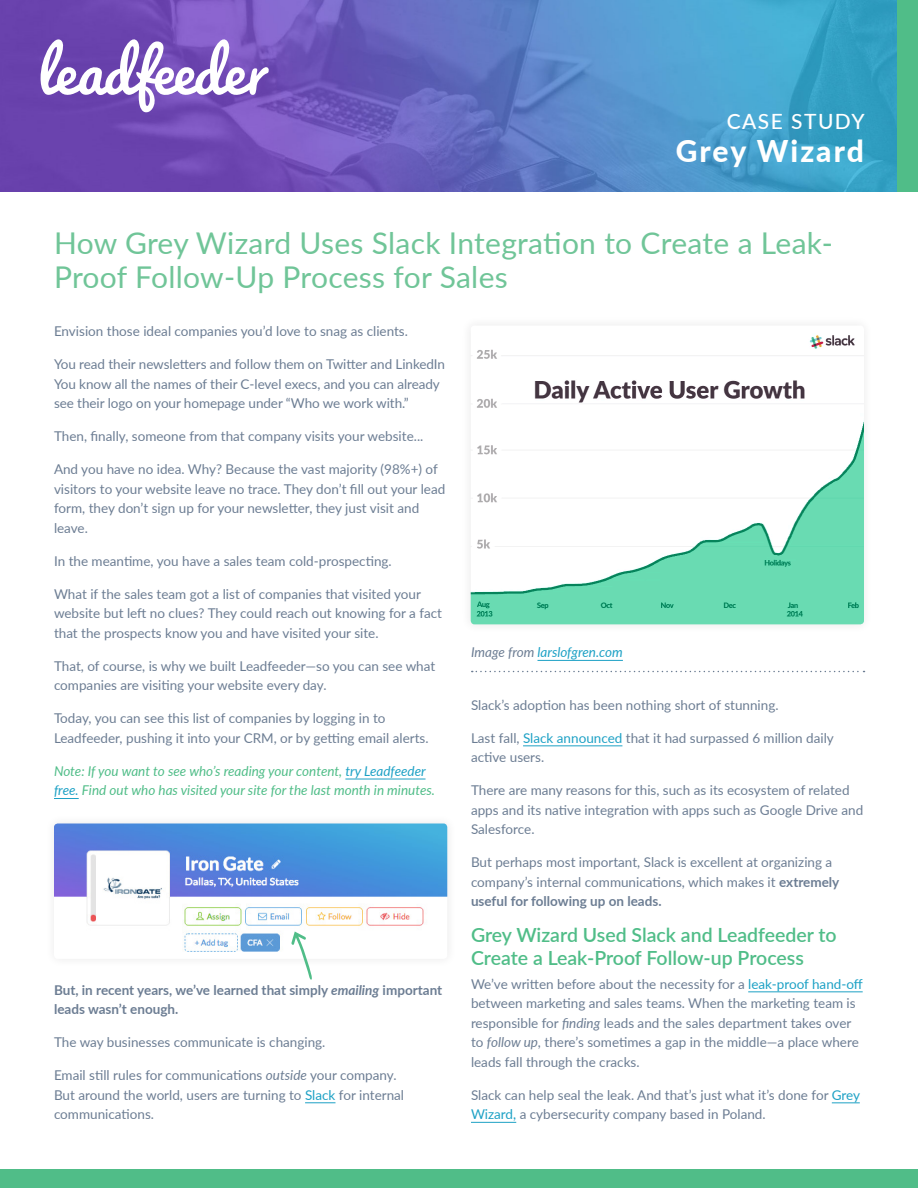
<style>
.page{position:relative;width:918px;height:1188px;background:#fff}
.page>*{position:absolute;margin:0;border:0;box-sizing:border-box;transform-origin:0 0}
.t1{font:30px/34.5px "Lato";letter-spacing:.005em;color:#70c598}
.t2{font:800 30px "Lato";letter-spacing:.065em;color:#fff}
.t3{font:500 21px "Lato";letter-spacing:.07em;color:#fff}
.subhead{font:600 19.5px/22.5px "Lato";color:#50bd88}
.body{font:13.5px/19.5px "Lato";color:#6c7d93}
.body-2{font:italic 13.5px/19.5px "Lato";color:#50bd88}
.body-3{font:700 13.5px/19.5px "Lato";color:#6c7d93}
.body-4{font:italic 13.5px "Lato";color:#1da1c5}
.s1{color:#1da1c5}
.s2{font-style:italic}
.s3{color:#6c7d93}
.s4{font-weight:700}
</style>
<div class="page">
<img style="left:0;top:0;width:897px;height:191px">
<div style="left:0;top:1169px;width:918px;height:19px;background:#50bd88"></div>
<div style="left:897px;top:0;width:21px;height:191px;background:#50bd88"></div>
<svg style="left:41px;top:35px;width:228px;height:78px"></svg>
<hr style="left:345px;top:779px;width:81px;height:1px;background:#1da1c5">
<svg style="left:54px;top:798px;width:25px;height:1px"></svg>
<hr style="left:305px;top:1102px;width:30px;height:1px;background:#1da1c5">
<hr style="left:523px;top:746px;width:99px;height:1px;background:#1da1c5">
<hr style="left:748px;top:992px;width:115px;height:1px;background:#1da1c5">
<svg style="left:832px;top:1103px;width:28px;height:1px"></svg>
<hr style="left:471px;top:1122px;width:45px;height:1px;background:#1da1c5">
<svg style="left:472px;top:671px;width:393px;height:1px"></svg>
<hr style="left:538px;top:660px;width:85px;height:1px;background:#1da1c5">
<img style="left:471px;top:335px;width:393px;height:289px">
<img style="left:54px;top:824px;width:393px;height:128px">
<svg style="left:291px;top:931px;width:21px;height:49px"></svg>
<p class="t3" style="left:727px;top:106px;width:140px">CASE STUDY</p>
<p class="t2" style="left:676px;top:129px;width:190px">Grey Wizard</p>
<p class="t1" style="left:54px;top:224px;width:780px">How Grey Wizard Uses Slack Integration to Create a Leak-<br>Proof Follow-Up Process for Sales</p>
<p class="body" style="left:54px;top:321px;width:356px">Envision those ideal companies you’d love to snag as clients.</p>
<p class="body" style="left:54px;top:354px;width:393px">You read their newsletters and follow them on Twitter and LinkedIn<br>You know all the names of their C-level execs, and you can already see their logo on your homepage under “Who we work with.”</p>
<p class="body" style="left:54px;top:426px;width:371px">Then, finally, someone from that company visits your website...</p>
<p class="body" style="left:54px;top:459px;width:393px">And you have no idea. Why? Because the vast majority (98%+) of visitors to your website leave no trace. They don’t fill out your lead form, they don’t sign up for your newsletter, they just visit and leave.</p>
<p class="body" style="left:54px;top:551px;width:339px">In the meantime, you have a sales team cold-prospecting.</p>
<p class="body" style="left:54px;top:584px;width:390px">What if the sales team got a list of companies that visited your website but left no clues? They could reach out knowing for a fact that the prospects know you and have visited your site.</p>
<p class="body" style="left:54px;top:656px;width:383px">That, of course, is why we built Leadfeeder—so you can see what companies are visiting your website every day.</p>
<p class="body" style="left:54px;top:708px;width:376px">Today, you can see this list of companies by logging in to<br>Leadfeeder, pushing it into your CRM, or by getting email alerts.</p>
<p class="body-2" style="left:54px;top:761px;width:383px">Note: If you want to see who’s reading your content, <span class="s1">try Leadfeeder free.</span> Find out who has visited your site for the last month in minutes.</p>
<p class="body-3" style="left:54px;top:979px;width:390px">But, in recent years, we’ve learned that simply <span class="s2">emailing</span> important leads wasn’t enough.</p>
<p class="body" style="left:54px;top:1032px;width:273px">The way businesses communicate is changing.</p>
<p class="body" style="left:54px;top:1065px;width:352px">Email still rules for communications <span class="s2">outside</span> your company.<br>But around the world, users are turning to <span class="s1">Slack</span> for internal communications.</p>
<p class="body-4" style="left:471px;top:643px;width:153px"><span class="s3">Image from</span> larslofgren.com</p>
<p class="body" style="left:471px;top:694px;width:309px">Slack’s adoption has been nothing short of stunning.</p>
<p class="body" style="left:471px;top:727px;width:364px">Last fall, <span class="s1">Slack announced</span> that it had surpassed 6 million daily active users.</p>
<p class="body" style="left:471px;top:780px;width:394px">There are many reasons for this, such as its ecosystem of related apps and its native integration with apps such as Google Drive and<br>Salesforce.</p>
<p class="body" style="left:471px;top:852px;width:370px">But perhaps most important, Slack is excellent at organizing a company’s internal communications, which makes it <span class="s4">extremely useful for following up on leads.</span></p>
<p class="subhead" style="left:471px;top:923px;width:367px">Grey Wizard Used Slack and Leadfeeder to<br>Create a Leak-Proof Follow-up Process</p>
<p class="body" style="left:471px;top:973px;width:393px">We’ve written before about the necessity for a <span class="s1">leak-proof hand-off </span>between marketing and sales teams. When the marketing team is responsible for <span class="s2">finding</span> leads and the sales department takes over to <span class="s2">follow up</span>, there’s sometimes a gap in the middle—a place where leads fall through the cracks.</p>
<p class="body" style="left:471px;top:1084px;width:391px">Slack can help seal the leak. And that’s just what it’s done for <span class="s1">Grey<br>Wizard,</span> a cybersecurity company based in Poland.</p>
</div>
